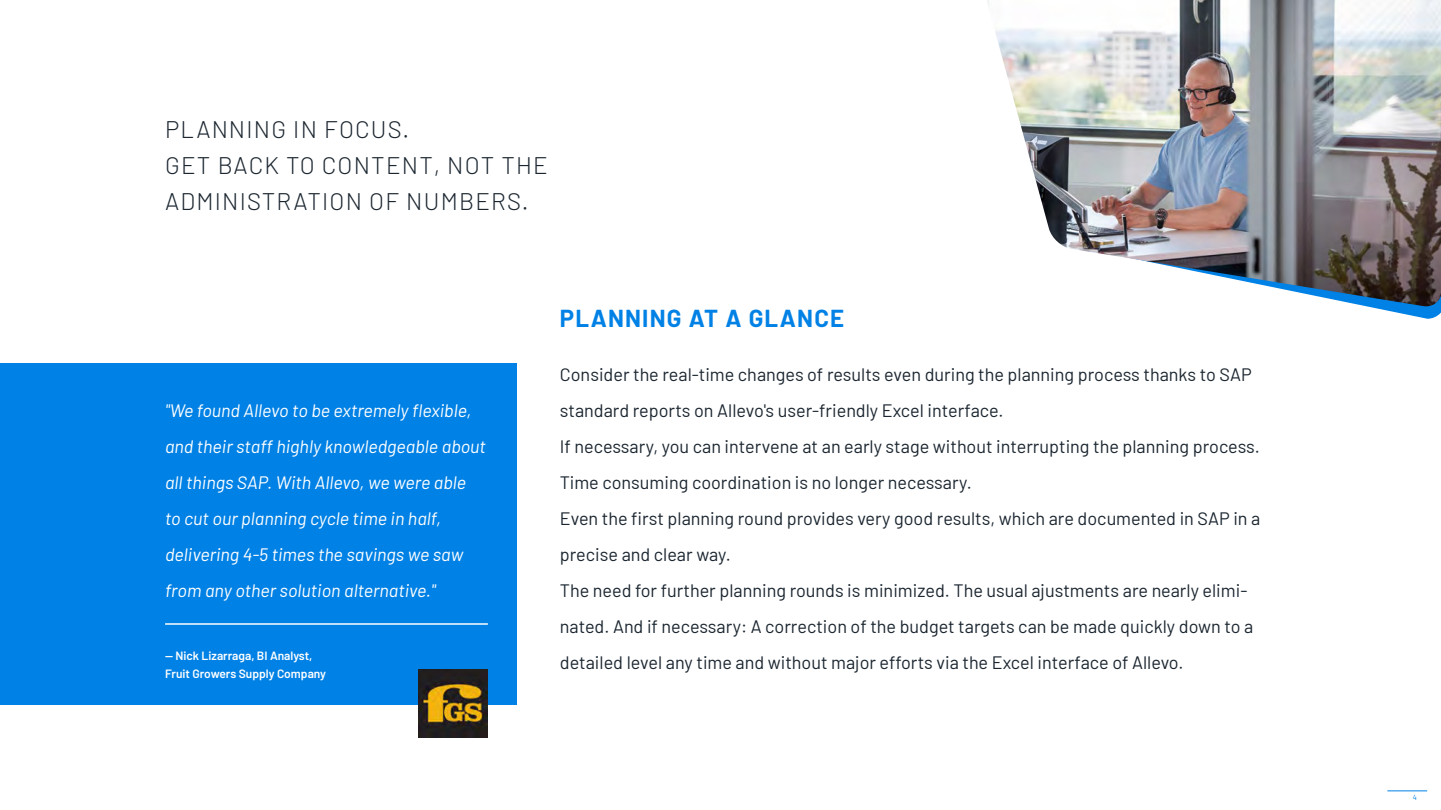
<style>
.page{position:relative;width:1441px;height:810px;background:#fff}
.page>*{position:absolute;margin:0;border:0;box-sizing:border-box;transform-origin:0 0}
.t1{font:300 24px/36px "Barlow";letter-spacing:.05em;color:#1b2630}
.t2{font:700 24px "Barlow";letter-spacing:.05em;color:#0081e5}
.t3{font:18px/36px "Barlow";color:#1b2630}
.t4{font:italic 18px/36px "Barlow";color:#fff}
.t5{font:600 12px/18px "Barlow";color:#fff}
.t6{font:7.5px "Barlow";color:#0081e5}
</style>
<div class="page">
<div style="left:0;top:363px;width:516px;height:342px;background:#0081e5"></div>
<img style="left:987px;top:0;width:453px;height:307px">
<img style="left:419px;top:669px;width:69px;height:69px">
<hr style="left:1387px;top:790px;width:39px;height:1px;background:#0081e5">
<hr style="left:165px;top:623px;width:323px;height:2px;background:#fff">
<h1 class="t1" style="left:165px;top:110px;width:384px">PLANNING IN FOCUS.<br>GET BACK TO CONTENT, NOT THE<br>ADMINISTRATION OF NUMBERS.</h1>
<p class="t4" style="left:165px;top:391px;width:322px">"We found Allevo to be extremely flexible, and their staff highly knowledgeable about all things SAP. With Allevo, we were able to cut our planning cycle time in half, delivering 4-5 times the savings we saw from any other solution alternative."</p>
<p class="t5" style="left:165px;top:646px;width:162px">— Nick Lizarraga, BI Analyst,<br>Fruit Growers Supply Company</p>
<h1 class="t2" style="left:560px;top:301px;width:286px">PLANNING AT A GLANCE</h1>
<p class="t3" style="left:560px;top:355px;width:702px">Consider the real-time changes of results even during the planning process thanks to SAP standard reports on Allevo's user-friendly Excel interface.<br>If necessary, you can intervene at an early stage without interrupting the planning process.<br>Time consuming coordination is no longer necessary.<br>Even the first planning round provides very good results, which are documented in SAP in a precise and clear way.<br>The need for further planning rounds is minimized. The usual ajustments are nearly elimi&shy;nated. And if necessary: A correction of the budget targets can be made quickly down to a detailed level any time and without major efforts via the Excel interface of Allevo.</p>
<p class="t6" style="left:1412px;top:792px;width:6px">4</p>
</div>
